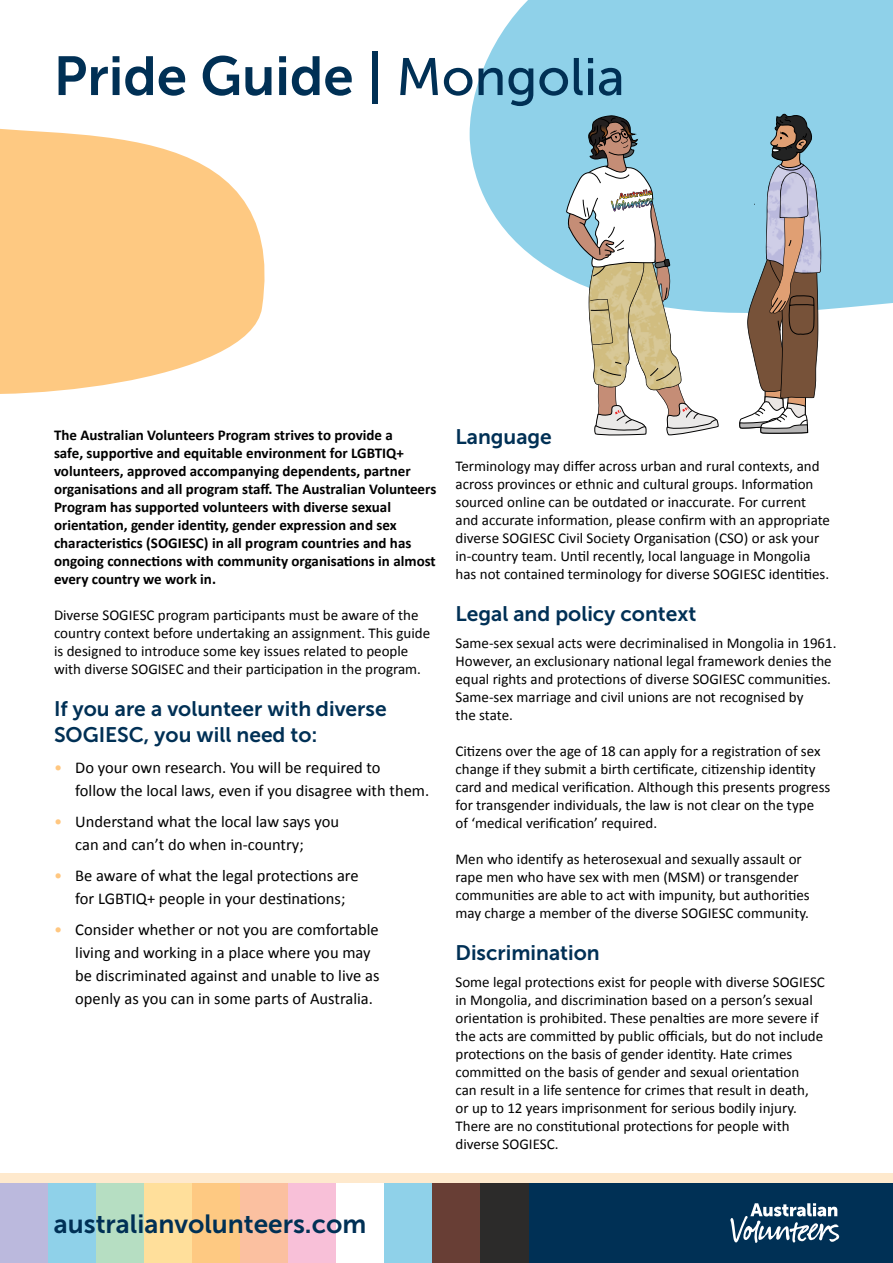
<style>
.page{position:relative;width:893px;height:1263px;background:#fff}
.page>*{position:absolute;margin:0;border:0;box-sizing:border-box;transform-origin:0 0}
.t1{font:54.75px "Museo Sans 700";color:#003055}
.t2{font:26.25px "Museo Sans 700";color:#003055}
.t3{font:21px/25.5px "Museo Sans 700";color:#003055}
.t4{font:16.5px/22.8px "Calibri";color:#000}
.Body_Text__Calibri{font:15px/18px "Calibri";color:#000}
.t5{font:700 15px/18px "Calibri";color:#000}
.s1{font-family:"Museo Sans 500";font-size:52.5px}
.s2{color:#ffc780}
</style>
<div class="page">
<svg style="left:470px;top:0;width:423px;height:313px;background:#9cd6eb"></svg>
<svg style="left:738px;top:113px;width:84px;height:321px;background:#9d9fa0"></svg>
<svg style="left:563px;top:115px;width:156px;height:321px"></svg>
<svg style="left:0;top:128px;width:265px;height:266px;fill:#fec982"></svg>
<div style="left:0;top:1172px;width:893px;height:41px;background:#fee9cd"></div>
<div style="left:529px;top:1183px;width:364px;height:80px;background:#003055"></div>
<svg style="left:730px;top:1203px;width:109px;height:40px"></svg>
<div style="left:0;top:1183px;width:48px;height:80px;background:#bbb9dd"></div>
<div style="left:48px;top:1183px;width:48px;height:80px;background:#8fd1e9"></div>
<div style="left:96px;top:1183px;width:48px;height:80px;background:#b6dec2"></div>
<div style="left:144px;top:1183px;width:48px;height:80px;background:#ffdf9b"></div>
<div style="left:192px;top:1183px;width:48px;height:80px;background:#fec982"></div>
<div style="left:240px;top:1183px;width:48px;height:80px;background:#fbc0a0"></div>
<div style="left:288px;top:1183px;width:48px;height:80px;background:#f8c0d8"></div>
<div style="left:336px;top:1183px;width:48px;height:80px;background:#fff"></div>
<div style="left:384px;top:1183px;width:48px;height:80px;background:#8fd1e9"></div>
<div style="left:432px;top:1183px;width:48px;height:80px;background:#683e35"></div>
<div style="left:480px;top:1183px;width:49px;height:80px;background:#2c2b2a"></div>
<h1 class="t1" style="left:54px;top:46px;width:573px">Pride Guide | <span class="s1">Mongolia</span></h1>
<h2 class="t5" style="left:54px;top:425px;width:384px">The Australian Volunteers Program strives to provide a<br>safe, supportive and equitable environment for LGBTIQ+ volunteers, approved accompanying dependents, partner organisations and all program staff. The Australian Volunteers Program has supported volunteers with diverse sexual orientation, gender identity, gender expression and sex characteristics (SOGIESC) in all program countries and has ongoing connections with community organisations in almost every country we work in.</h2>
<p class="Body_Text__Calibri" style="left:54px;top:605px;width:378px">Diverse SOGIESC program participants must be aware of the country context before undertaking an assignment. This guide is designed to introduce some key issues related to people with diverse SOGISEC and their participation in the program.</p>
<p class="t3" style="left:54px;top:696px;width:334px">If you are a volunteer with diverse<br>SOGIESC, you will need to:</p>
<p class="t4" style="left:75px;top:756px;width:356px;text-indent:-21px"><span class="s2">•</span> Do your own research. You will be required to<br>follow the local laws, even if you disagree with them.</p>
<p class="t4" style="left:75px;top:810px;width:265px;text-indent:-21px"><span class="s2">•</span> Understand what the local law says you can and can’t do when in-country;</p>
<p class="t4" style="left:54px;top:864px;width:306px;text-align:center"><span class="s2">•</span> Be aware of what the legal protections are for LGBTIQ+ people in your destinations;</p>
<p class="t4" style="left:75px;top:918px;width:306px;text-indent:-21px"><span class="s2">•</span> Consider whether or not you are comfortable living and working in a place where you may be discriminated against and unable to live as openly as you can in some parts of Australia.</p>
<p class="t3" style="left:455px;top:424px;width:98px">Language</p>
<p class="Body_Text__Calibri" style="left:455px;top:456px;width:376px">Terminology may differ across urban and rural contexts, and across provinces or ethnic and cultural groups. Information sourced online can be outdated or inaccurate. For current and accurate information, please confirm with an appropriate diverse SOGIESC Civil Society Organisation (CSO) or ask your in-country team. Until recently, local language in Mongolia has not contained terminology for diverse SOGIESC identities.</p>
<p class="t3" style="left:455px;top:601px;width:242px">Legal and policy context</p>
<p class="Body_Text__Calibri" style="left:455px;top:633px;width:383px">Same-sex sexual acts were decriminalised in Mongolia in 1961.<br>However, an exclusionary national legal framework denies the equal rights and protections of diverse SOGIESC communities.<br>Same-sex marriage and civil unions are not recognised by<br>the state.</p>
<p class="Body_Text__Calibri" style="left:455px;top:741px;width:376px">Citizens over the age of 18 can apply for a registration of sex change if they submit a birth certificate, citizenship identity card and medical verification. Although this presents progress for transgender individuals, the law is not clear on the type<br>of ‘medical verification’ required.</p>
<p class="Body_Text__Calibri" style="left:455px;top:849px;width:356px">Men who identify as heterosexual and sexually assault or rape men who have sex with men (MSM) or transgender communities are able to act with impunity, but authorities may charge a member of the diverse SOGIESC community.</p>
<p class="t3" style="left:455px;top:940px;width:146px">Discrimination</p>
<p class="Body_Text__Calibri" style="left:455px;top:972px;width:371px">Some legal protections exist for people with diverse SOGIESC in Mongolia, and discrimination based on a person’s sexual orientation is prohibited. These penalties are more severe if the acts are committed by public officials, but do not include protections on the basis of gender identity. Hate crimes committed on the basis of gender and sexual orientation<br>can result in a life sentence for crimes that result in death, or up to 12 years imprisonment for serious bodily injury.<br>There are no constitutional protections for people with diverse SOGIESC.</p>
<h2 class="t2" style="left:54px;top:1209px;width:314px">australianvolunteers.com</h2>
</div>
